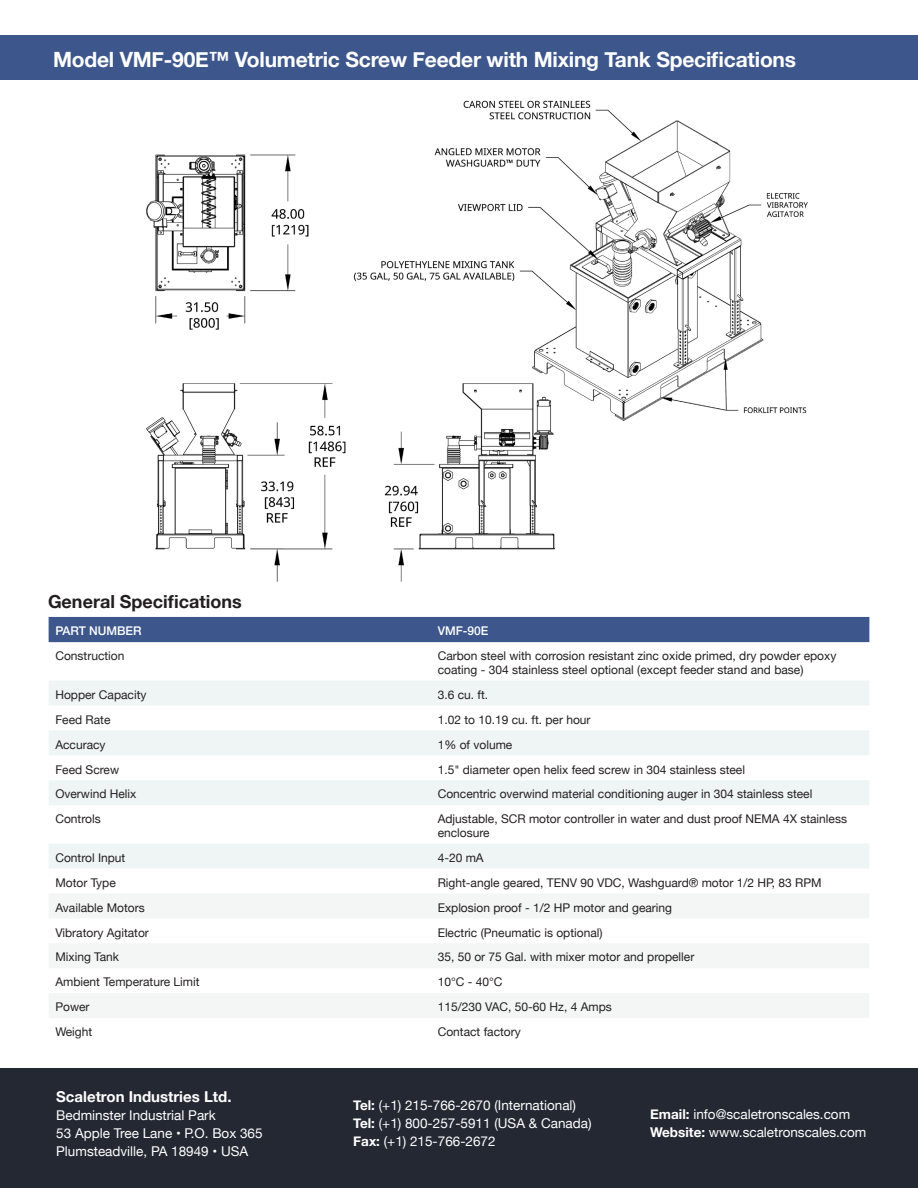
<style>
.page{position:relative;width:918px;height:1188px;background:#fff}
.page>*{position:absolute;margin:0;border:0;box-sizing:border-box;transform-origin:0 0}
.t1{font:700 21px "Helvetica Neue";letter-spacing:-.01em;color:#fff}
.t2{font:700 18px "Helvetica Neue";color:#231f20}
.t3{font:700 15px "Helvetica Neue";color:#fff}
.t4{font:13.5px "Helvetica Neue";color:#fff}
.t5{font:12px/13.5px "Helvetica Neue";color:#231f20}
.t6{font:500 12px "Helvetica Neue";color:#fff}
.s1{font-weight:700}
</style>
<div class="page">
<div style="left:0;top:1068px;width:918px;height:120px;background:#232832"></div>
<img style="left:146px;top:100px;width:662px;height:482px">
<div style="left:0;top:36px;width:918px;height:44px;background:#3d578d"></div>
<div style="left:49px;top:617px;width:820px;height:25px;background:#3d578d"></div>
<svg style="left:49px;top:681px;width:820px;height:187px;fill:#eff5f4"></svg>
<div style="left:49px;top:894px;width:820px;height:24px;background:#f3f6f4"></div>
<svg style="left:49px;top:944px;width:820px;height:74px;fill:#f3f6f4"></svg>
<p class="t1" style="left:53px;top:43px;width:745px">Model VMF-90E™ Volumetric Screw Feeder with Mixing Tank Specifications</p>
<p class="t2" style="left:48px;top:588px;width:195px">General Specifications</p>
<p class="t6" style="left:55px;top:621px;width:88px">PART NUMBER</p>
<p class="t6" style="left:438px;top:621px;width:52px">VMF-90E</p>
<p class="t5" style="left:55px;top:650px;width:71px">Construction</p>
<p class="t5" style="left:438px;top:650px;width:400px">Carbon steel with corrosion resistant zinc oxide primed, dry powder epoxy coating - 304 stainless steel optional (except feeder stand and base)</p>
<p class="t5" style="left:55px;top:688px;width:93px">Hopper Capacity</p>
<p class="t5" style="left:438px;top:688px;width:52px">3.6 cu. ft.</p>
<p class="t5" style="left:55px;top:713px;width:57px">Feed Rate</p>
<p class="t5" style="left:438px;top:713px;width:154px">1.02 to 10.19 cu. ft. per hour</p>
<p class="t5" style="left:55px;top:738px;width:52px">Accuracy</p>
<p class="t5" style="left:438px;top:738px;width:76px">1% of volume</p>
<p class="t5" style="left:55px;top:763px;width:65px">Feed Screw</p>
<p class="t5" style="left:438px;top:763px;width:309px">1.5" diameter open helix feed screw in 304 stainless steel</p>
<p class="t5" style="left:55px;top:788px;width:83px">Overwind Helix</p>
<p class="t5" style="left:438px;top:788px;width:376px">Concentric overwind material conditioning auger in 304 stainless steel</p>
<p class="t5" style="left:55px;top:813px;width:47px">Controls</p>
<p class="t5" style="left:438px;top:813px;width:411px">Adjustable, SCR motor controller in water and dust proof NEMA 4X stainless enclosure</p>
<p class="t5" style="left:55px;top:851px;width:72px">Control Input</p>
<p class="t5" style="left:438px;top:851px;width:48px">4-20 mA</p>
<p class="t5" style="left:55px;top:876px;width:62px">Motor Type</p>
<p class="t5" style="left:438px;top:876px;width:385px">Right-angle geared, TENV 90 VDC, Washguard® motor 1/2 HP, 83 RPM</p>
<p class="t5" style="left:55px;top:901px;width:91px">Available Motors</p>
<p class="t5" style="left:438px;top:901px;width:236px">Explosion proof - 1/2 HP motor and gearing</p>
<p class="t5" style="left:55px;top:926px;width:95px">Vibratory Agitator</p>
<p class="t5" style="left:438px;top:926px;width:166px">Electric (Pneumatic is optional)</p>
<p class="t5" style="left:55px;top:951px;width:65px">Mixing Tank</p>
<p class="t5" style="left:438px;top:951px;width:258px">35, 50 or 75 Gal. with mixer motor and propeller</p>
<p class="t5" style="left:55px;top:976px;width:146px">Ambient Temperature Limit</p>
<p class="t5" style="left:438px;top:976px;width:66px">10°C - 40°C</p>
<p class="t5" style="left:55px;top:1001px;width:36px">Power</p>
<p class="t5" style="left:438px;top:1001px;width:176px">115/230 VAC, 50-60 Hz, 4 Amps</p>
<p class="t5" style="left:55px;top:1026px;width:38px">Weight</p>
<p class="t5" style="left:438px;top:1026px;width:85px">Contact factory</p>
<p class="t3" style="left:56px;top:1085px;width:177px">Scaletron Industries Ltd.</p>
<p class="t4" style="left:56px;top:1106px;width:161px">Bedminster Industrial Park</p>
<p class="t4" style="left:56px;top:1124px;width:208px">53 Apple Tree Lane • P.O. Box 365</p>
<p class="t4" style="left:56px;top:1142px;width:194px">Plumsteadville, PA 18949 • USA</p>
<p class="t4" style="left:353px;top:1096px;width:224px"><span class="s1">Tel:</span> (+1) 215-766-2670 (International)</p>
<p class="t4" style="left:353px;top:1114px;width:240px"><span class="s1">Tel:</span> (+1) 800-257-5911 (USA &amp; Canada)</p>
<p class="t4" style="left:353px;top:1132px;width:144px"><span class="s1">Fax:</span> (+1) 215-766-2672</p>
<p class="t4" style="left:650px;top:1105px;width:202px"><span class="s1">Email:</span> info@scaletronscales.com</p>
<p class="t4" style="left:650px;top:1123px;width:218px"><span class="s1">Website:</span> www.scaletronscales.com</p>
</div>
